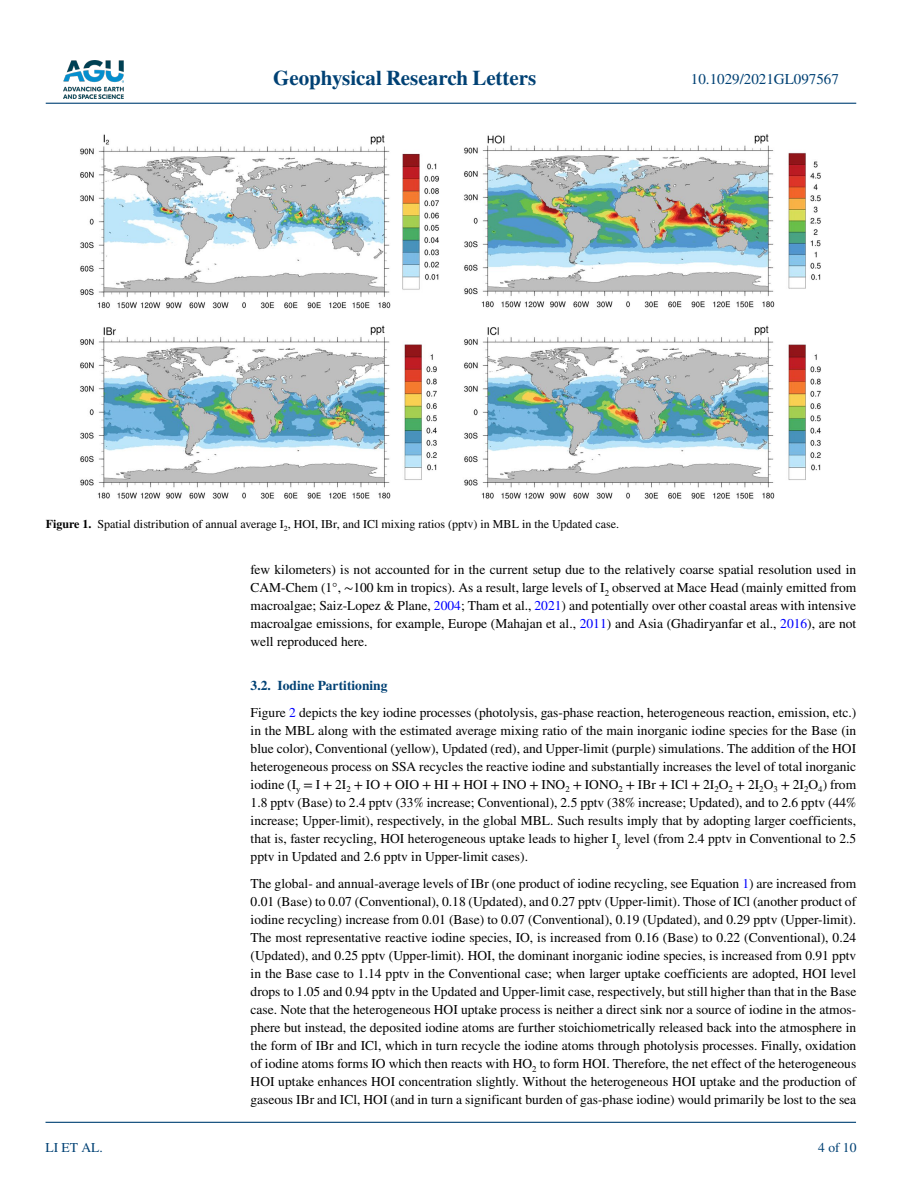
<style>
.page{position:relative;width:902px;height:1183px;background:#fff}
.page>*{position:absolute;margin:0;border:0;box-sizing:border-box;transform-origin:0 0}
.t1{font:700 21px "STIX";color:#004174}
.t2{font:15px "STIX";color:#004174}
.t3{font:13.5px/18px "STIX";color:#000;text-align:justify}
.t4{font:13.5px "STIX";color:#004174}
.t5{font:12px "STIX";color:#000}
.s1{font-weight:700}
.s2{color:#00f}
.s3{font-weight:700;color:#004174}
</style>
<div class="page">
<img style="left:63px;top:60px;width:60px;height:39px">
<hr style="left:46px;top:103px;width:810px;height:1px;background:#004174">
<hr style="left:45px;top:1121px;width:810px;height:1px;background:#004174">
<img style="left:80px;top:134px;width:741px;height:365px">
<h1 class="t1" style="left:273px;top:66px;width:265px">Geophysical Research Letters</h1>
<p class="t2" style="left:691px;top:69px;width:149px">10.1029/2021GL097567</p>
<p class="t5" style="left:46px;top:515px;width:575px"><span class="s1">Figure 1.</span> Spatial distribution of annual average I<sub>2</sub>, HOI, IBr, and ICl mixing ratios (pptv) in MBL in the Updated case.</p>
<p class="t4" style="left:45px;top:1138px;width:59px">LI ET AL.</p>
<p class="t3" style="left:250px;top:561px;width:607px">few kilometers) is not accounted for in the current setup due to the relatively coarse spatial resolution used in CAM-Chem (1°, ∼100 km in tropics). As a result, large levels of I<sub>2</sub> observed at Mace Head (mainly emitted from macroalgae; Saiz-Lopez &amp; Plane, <span class="s2">2004</span>; Tham et al., <span class="s2">2021</span>) and potentially over other coastal areas with intensive macroalgae emissions, for example, Europe (Mahajan et al., <span class="s2">2011</span>) and Asia (Ghadiryanfar et al., <span class="s2">2016</span>), are not well reproduced here.</p>
<p class="t3" style="left:250px;top:672px;width:607px;line-height:27px"><span class="s3">3.2. Iodine Partitioning<br></span>Figure <span class="s2">2</span> depicts the key iodine processes (photolysis, gas-phase reaction, heterogeneous reaction, emission, etc.)</p>
<p class="t3" style="left:250px;top:721px;width:607px">in the MBL along with the estimated average mixing ratio of the main inorganic iodine species for the Base (in blue color), Conventional (yellow), Updated (red), and Upper-limit (purple) simulations. The addition of the HOI heterogeneous process on SSA recycles the reactive iodine and substantially increases the level of total inorganic iodine (I<sub>y</sub> = I + 2I<sub>2</sub> + IO + OIO + HI + HOI + INO + INO<sub>2</sub> + IONO<sub>2</sub> + IBr + ICl + 2I<sub>2</sub>O<sub>2</sub> + 2I<sub>2</sub>O<sub>3</sub> + 2I<sub>2</sub>O<sub>4</sub>) from 1.8 pptv (Base) to 2.4 pptv (33% increase; Conventional), 2.5 pptv (38% increase; Updated), and to 2.6 pptv (44% increase; Upper-limit), respectively, in the global MBL. Such results imply that by adopting larger coefficients, that is, faster recycling, HOI heterogeneous uptake leads to higher I<sub>y</sub> level (from 2.4 pptv in Conventional to 2.5 pptv in Updated and 2.6 pptv in Upper-limit cases).</p>
<p class="t3" style="left:250px;top:874px;width:607px">The global- and annual-average levels of IBr (one product of iodine recycling, see Equation <span class="s2">1</span>) are increased from 0.01 (Base) to 0.07 (Conventional), 0.18 (Updated), and 0.27 pptv (Upper-limit). Those of ICl (another product of iodine recycling) increase from 0.01 (Base) to 0.07 (Conventional), 0.19 (Updated), and 0.29 pptv (Upper-limit).<br>The most representative reactive iodine species, IO, is increased from 0.16 (Base) to 0.22 (Conventional), 0.24 (Updated), and 0.25 pptv (Upper-limit). HOI, the dominant inorganic iodine species, is increased from 0.91 pptv in the Base case to 1.14 pptv in the Conventional case; when larger uptake coefficients are adopted, HOI level drops to 1.05 and 0.94 pptv in the Updated and Upper-limit case, respectively, but still higher than that in the Base case. Note that the heterogeneous HOI uptake process is neither a direct sink nor a source of iodine in the atmos&shy;phere but instead, the deposited iodine atoms are further stoichiometrically released back into the atmosphere in the form of IBr and ICl, which in turn recycle the iodine atoms through photolysis processes. Finally, oxidation of iodine atoms forms IO which then reacts with HO<sub>2</sub> to form HOI. Therefore, the net effect of the heterogeneous HOI uptake enhances HOI concentration slightly. Without the heterogeneous HOI uptake and the production of gaseous IBr and ICl, HOI (and in turn a significant burden of gas-phase iodine) would primarily be lost to the sea</p>
<p class="t4" style="left:818px;top:1138px;width:40px">4 of 10</p>
</div>
